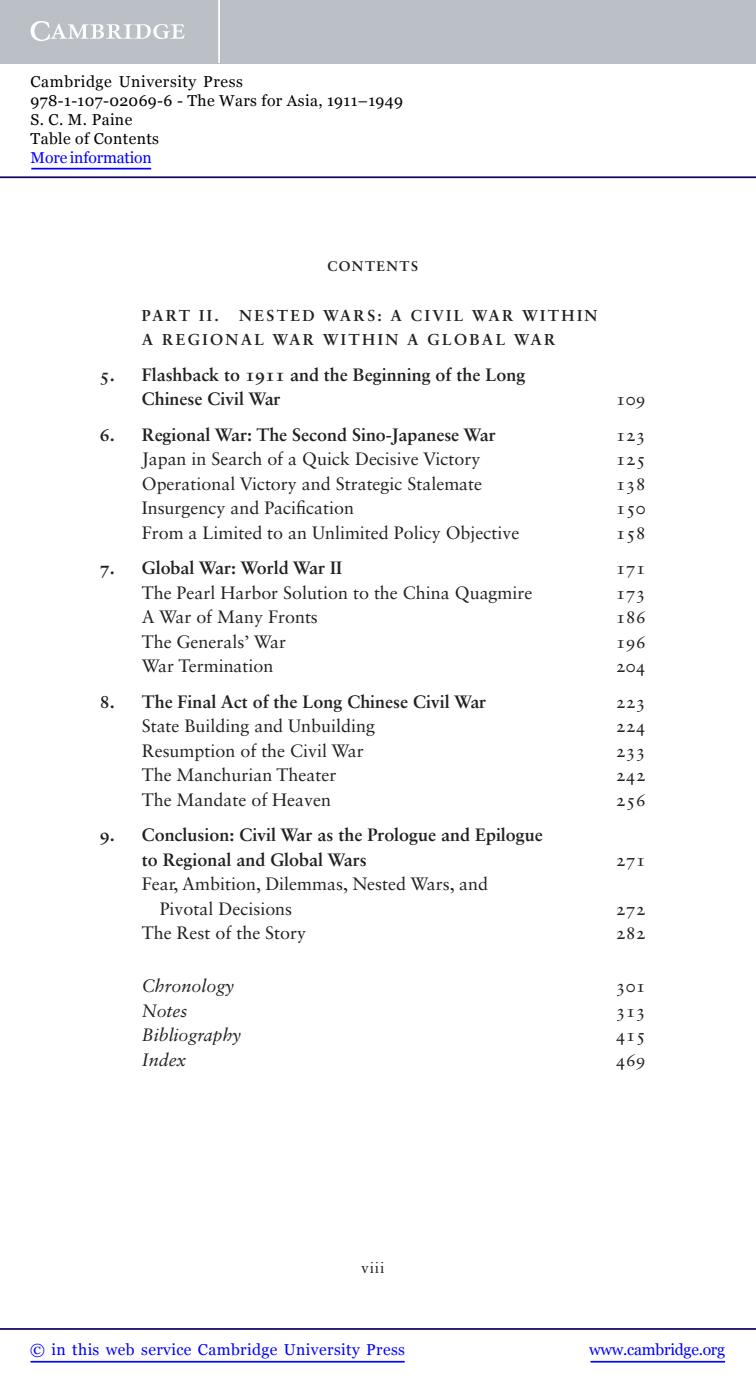
<style>
.page{position:relative;width:756px;height:1388px;background:#fff}
.page>*{position:absolute;margin:0;border:0;box-sizing:border-box;transform-origin:0 0}
.t1{font:17.85px/24.5px "Sabon LT Std";color:#231f20}
.t2{font:700 17.85px/24.5px "Sabon LT Std";color:#231f20}
.t3{font:italic 17.85px "Sabon LT Std";color:#231f20}
.t4{font:15.75px/18.9px "Georgia";letter-spacing:.025em;color:#000}
.t5{font:700 15.75px/24.5px "Sabon LT Std";letter-spacing:.15em;color:#231f20}
.t6{font:15.75px "Georgia";letter-spacing:.025em;color:#00f}
.t7{font:15.75px "Georgia";letter-spacing:-.015em;color:#00f}
.t8{font:15.75px "Georgia";letter-spacing:-.01em;color:#00f}
.t9{font:15.75px "Sabon LT Std";color:#231f20}
.t10{font:700 14px "Sabon LT Std";letter-spacing:.1em;color:#231f20}
</style>
<div class="page">
<hr style="left:591px;top:1361px;width:134px;height:1px;background:#00f">
<hr style="left:0;top:1328px;width:756px;height:2px;background:#150666">
<hr style="left:31px;top:1361px;width:374px;height:1px;background:#00f">
<div style="left:0;top:0;width:756px;height:63px;background:#bac0c6"></div>
<svg style="left:31px;top:21px;width:154px;height:20px"></svg>
<hr style="left:218px;top:0;width:2px;height:63px;background:#fff">
<hr style="left:0;top:176px;width:756px;height:2px;background:#150666">
<hr style="left:31px;top:168px;width:120px;height:1px;background:#00f">
<p class="t4" style="left:31px;top:73px;width:374px">Cambridge University Press<br>978-1-107-02069-6 - The Wars for Asia, 1911–1949<br>S. C. M. Paine<br>Table of Contents</p>
<p class="t8" style="left:31px;top:148px;width:123px">More information</p>
<p class="t10" style="left:327px;top:260px;width:92px">CONTENTS</p>
<p class="t5" style="left:142px;top:305px;width:79px">PART II.</p>
<p class="t5" style="left:142px;top:305px;width:458px;text-indent:97px">NESTED WARS: A CIVIL WAR WITHIN<br>A REGIONAL WAR WITHIN A GLOBAL WAR</p>
<p class="t2" style="left:142px;top:364px;width:385px;text-indent:-42px">5. Flashback to 1911 and the Beginning of the Long<br>Chinese Civil War</p>
<p class="t1" style="left:616px;top:388px;width:31px">109</p>
<p class="t2" style="left:100px;top:424px;width:398px">6. Regional War: The Second Sino-Japanese War</p>
<p class="t1" style="left:616px;top:424px;width:31px">123</p>
<p class="t1" style="left:142px;top:448px;width:340px">Japan in Search of a Quick Decisive Victory</p>
<p class="t1" style="left:616px;top:448px;width:31px">125</p>
<p class="t1" style="left:142px;top:473px;width:342px">Operational Victory and Strategic Stalemate</p>
<p class="t1" style="left:616px;top:473px;width:31px">138</p>
<p class="t1" style="left:142px;top:497px;width:214px">Insurgency and Pacification</p>
<p class="t1" style="left:616px;top:497px;width:31px">150</p>
<p class="t1" style="left:142px;top:522px;width:379px">From a Limited to an Unlimited Policy Objective</p>
<p class="t1" style="left:616px;top:522px;width:31px">158</p>
<p class="t2" style="left:100px;top:557px;width:244px">7. Global War: World War II</p>
<p class="t1" style="left:616px;top:557px;width:31px">171</p>
<p class="t1" style="left:142px;top:582px;width:392px">The Pearl Harbor Solution to the China Quagmire</p>
<p class="t1" style="left:616px;top:582px;width:31px">173</p>
<p class="t1" style="left:142px;top:606px;width:178px">A War of Many Fronts</p>
<p class="t1" style="left:616px;top:606px;width:31px">186</p>
<p class="t1" style="left:142px;top:631px;width:146px">The Generals’ War</p>
<p class="t1" style="left:616px;top:631px;width:31px">196</p>
<p class="t1" style="left:142px;top:655px;width:133px">War Termination</p>
<p class="t1" style="left:616px;top:655px;width:31px">204</p>
<p class="t2" style="left:100px;top:691px;width:388px">8. The Final Act of the Long Chinese Civil War</p>
<p class="t1" style="left:616px;top:691px;width:31px">223</p>
<p class="t1" style="left:142px;top:715px;width:235px">State Building and Unbuilding</p>
<p class="t1" style="left:616px;top:715px;width:31px">224</p>
<p class="t1" style="left:142px;top:740px;width:224px">Resumption of the Civil War</p>
<p class="t1" style="left:616px;top:740px;width:31px">233</p>
<p class="t1" style="left:142px;top:764px;width:196px">The Manchurian Theater</p>
<p class="t1" style="left:616px;top:764px;width:31px">242</p>
<p class="t1" style="left:142px;top:789px;width:191px">The Mandate of Heaven</p>
<p class="t1" style="left:616px;top:789px;width:31px">256</p>
<p class="t2" style="left:142px;top:824px;width:403px;text-indent:-42px">9. Conclusion: Civil War as the Prologue and Epilogue to Regional and Global Wars</p>
<p class="t1" style="left:616px;top:849px;width:31px">271</p>
<p class="t1" style="left:160px;top:873px;width:330px;text-indent:-18px">Fear, Ambition, Dilemmas, Nested Wars, and<br>Pivotal Decisions</p>
<p class="t1" style="left:616px;top:898px;width:31px">272</p>
<p class="t1" style="left:142px;top:922px;width:166px">The Rest of the Story</p>
<p class="t1" style="left:616px;top:922px;width:31px">282</p>
<p class="t3" style="left:142px;top:979px;width:94px">Chronology</p>
<p class="t1" style="left:616px;top:975px;width:31px">301</p>
<p class="t3" style="left:142px;top:1003px;width:47px">Notes</p>
<p class="t1" style="left:616px;top:1000px;width:31px">313</p>
<p class="t3" style="left:142px;top:1028px;width:101px">Bibliography</p>
<p class="t1" style="left:616px;top:1024px;width:31px">415</p>
<p class="t3" style="left:142px;top:1052px;width:46px">Index</p>
<p class="t1" style="left:616px;top:1049px;width:31px">469</p>
<p class="t9" style="left:361px;top:1261px;width:25px">viii</p>
<p class="t6" style="left:30px;top:1339px;width:376px">© in this web service Cambridge University Press</p>
<p class="t7" style="left:589px;top:1339px;width:137px">www.cambridge.org</p>
</div>
